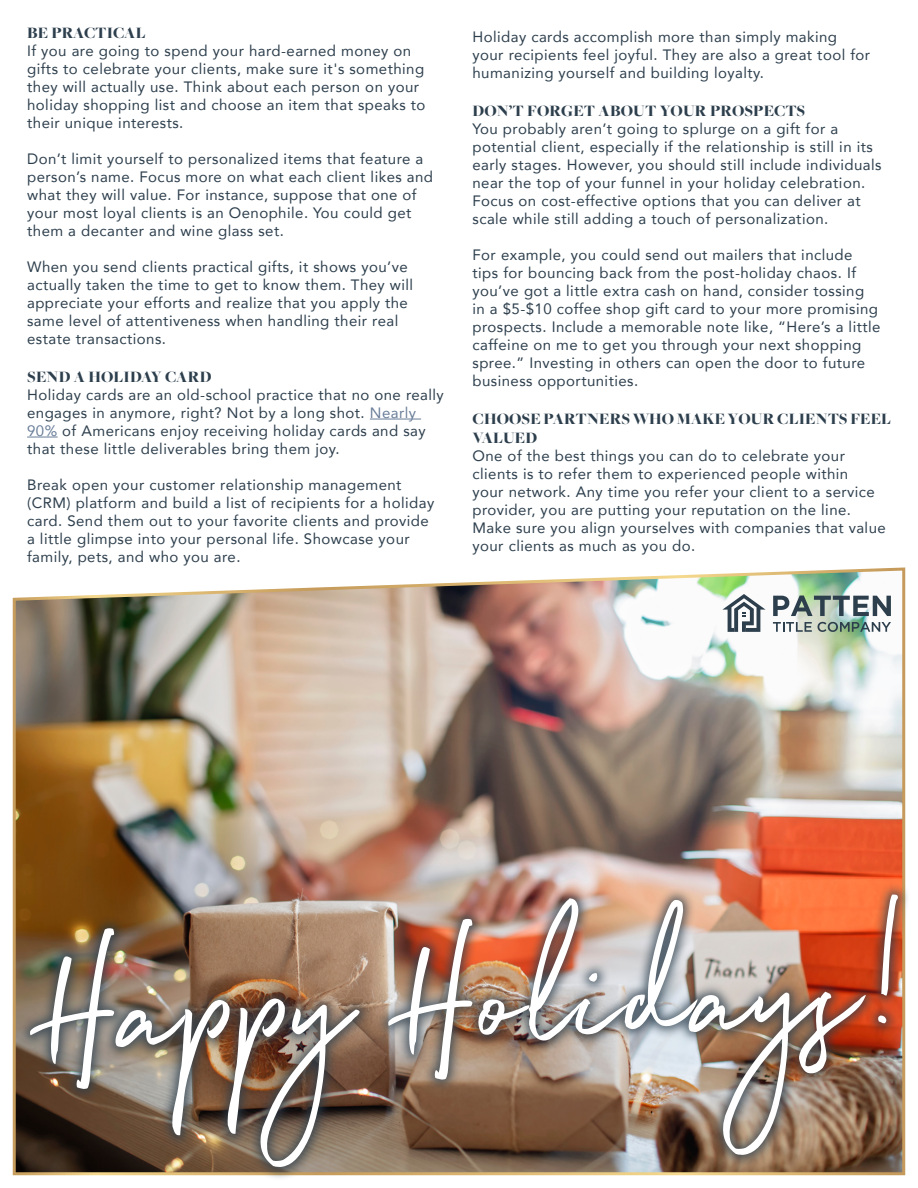
<style>
.page{position:relative;width:918px;height:1188px;background:#fff}
.page>*{position:absolute;margin:0;border:0;box-sizing:border-box;transform-origin:0 0}
.t1{font:161.85px "Northwell Clean";color:#fff}
.t2{font:900 16.5px/19.8px "Freight Big Pro";letter-spacing:.01em;color:#2d3f4d}
.t3{font:15px/18px "Avenir";letter-spacing:.03em;color:#2d3f4d}
.s1{color:#697e99}
</style>
<div class="page">
<img style="left:12px;top:567px;width:894px;height:609px">
<hr style="left:370px;top:419px;width:51px;height:1px;background:#697e99">
<hr style="left:27px;top:437px;width:31px;height:1px;background:#697e99">
<div style="left:17px;top:881px;width:894px;height:299px;background:#2d3f4d;opacity:.75"></div>
<svg style="left:773px;top:596px;width:118px;height:20px"></svg>
<svg style="left:773px;top:622px;width:39px;height:10px"></svg>
<svg style="left:818px;top:622px;width:73px;height:10px"></svg>
<svg style="left:722px;top:594px;width:44px;height:38px"></svg>
<p class="t2" style="left:27px;top:23px;width:120px">BE PRACTICAL</p>
<p class="t3" style="left:27px;top:41px;width:400px">If you are going to spend your hard-earned money on gifts to celebrate your clients, make sure it's something they will actually use. Think about each person on your holiday shopping list and choose an item that speaks to their unique interests.</p>
<p class="t3" style="left:27px;top:149px;width:407px">Don’t limit yourself to personalized items that feature a person’s name. Focus more on what each client likes and what they will value. For instance, suppose that one of your most loyal clients is an Oenophile. You could get them a decanter and wine glass set.</p>
<p class="t3" style="left:27px;top:257px;width:388px">When you send clients practical gifts, it shows you’ve actually taken the time to get to know them. They will appreciate your efforts and realize that you apply the same level of attentiveness when handling their real estate transactions.</p>
<p class="t2" style="left:27px;top:367px;width:186px">SEND A HOLIDAY CARD</p>
<p class="t3" style="left:27px;top:385px;width:418px">Holiday cards are an old-school practice that no one really engages in anymore, right? Not by a long shot. <span class="s1">Nearly 90%</span> of Americans enjoy receiving holiday cards and say that these little deliverables bring them joy.</p>
<p class="t3" style="left:27px;top:475px;width:409px">Break open your customer relationship management (CRM) platform and build a list of recipients for a holiday card. Send them out to your favorite clients and provide a little glimpse into your personal life. Showcase your family, pets, and who you are.</p>
<p class="t3" style="left:472px;top:27px;width:399px">Holiday cards accomplish more than simply making your recipients feel joyful. They are also a great tool for humanizing yourself and building loyalty.</p>
<p class="t2" style="left:472px;top:100px;width:334px">DON’T FORGET ABOUT YOUR PROSPECTS</p>
<p class="t3" style="left:472px;top:119px;width:411px">You probably aren’t going to splurge on a gift for a potential client, especially if the relationship is still in its early stages. However, you should still include individuals near the top of your funnel in your holiday celebration.<br>Focus on cost-effective options that you can deliver at scale while still adding a touch of personalization.</p>
<p class="t3" style="left:472px;top:245px;width:410px">For example, you could send out mailers that include tips for bouncing back from the post-holiday chaos. If you’ve got a little extra cash on hand, consider tossing<br>in a $5-$10 coffee shop gift card to your more promising prospects. Include a memorable note like, “Here’s a little caffeine on me to get you through your next shopping spree.” Investing in others can open the door to future business opportunities.</p>
<p class="t2" style="left:472px;top:408px;width:420px">CHOOSE PARTNERS WHO MAKE YOUR CLIENTS FEEL<br>VALUED</p>
<p class="t3" style="left:472px;top:447px;width:415px">One of the best things you can do to celebrate your clients is to refer them to experienced people within<br>your network. Any time you refer your client to a service provider, you are putting your reputation on the line.<br>Make sure you align yourselves with companies that value your clients as much as you do.</p>
<h1 class="t1" style="left:50px;top:892px;width:854px;rotate:-1deg">Happy Holidays!</h1>
</div>
